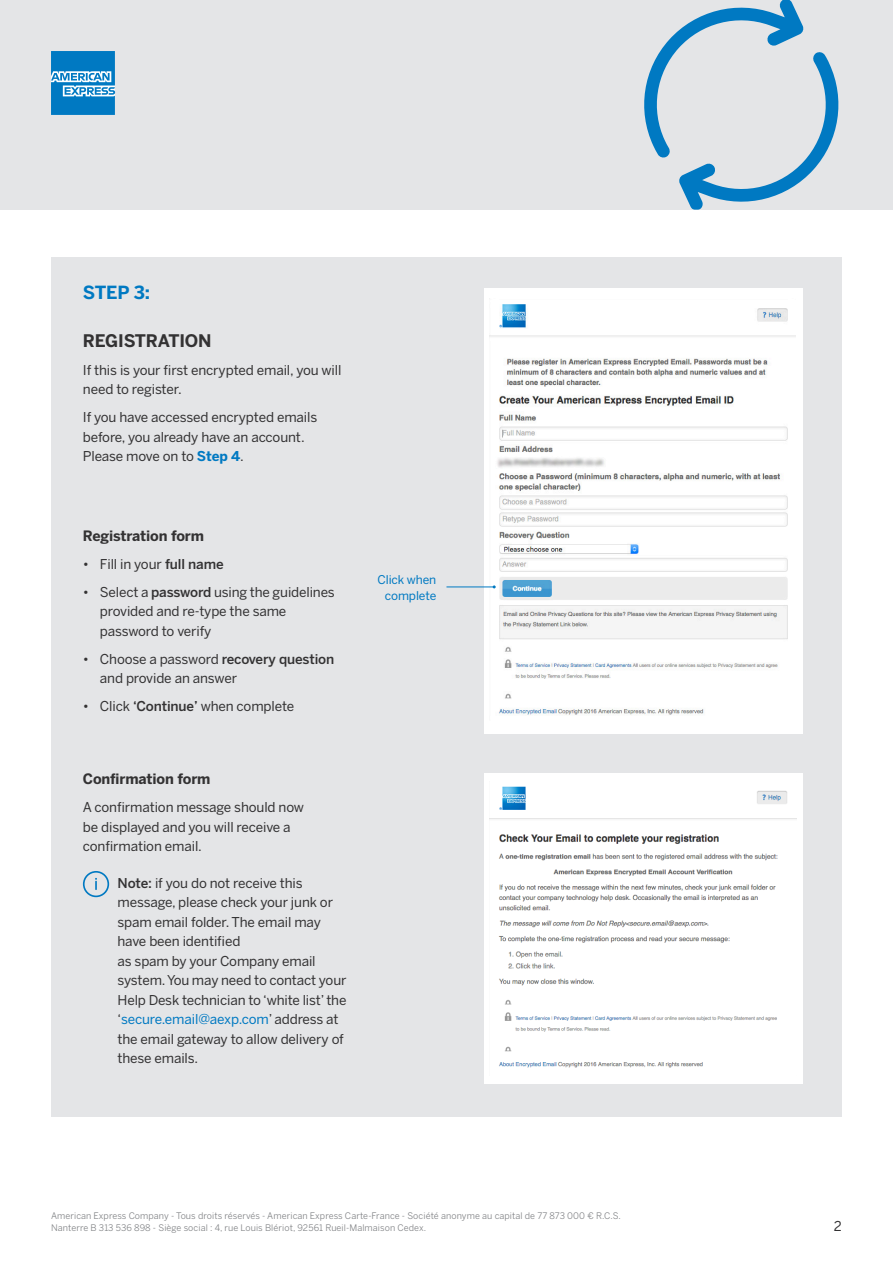
<style>
.page{position:relative;width:893px;height:1263px;background:#fff}
.page>*{position:absolute;margin:0;border:0;box-sizing:border-box;transform-origin:0 0}
.S2_blue{font:700 18px "Benton Sans";color:#0079c2}
.S3{font:700 17.25px "Benton Sans";letter-spacing:-.01em;color:#333233}
.S4{font:700 14.25px "Benton Sans";letter-spacing:-.01em;color:#333233}
.B1{font:13.5px/19.5px "Benton Sans";letter-spacing:-.01em;color:#333233}
.B1-2{font:12px/16.5px "Benton Sans";letter-spacing:-.01em;color:#0079c2;text-align:right}
.Legals{font:9px/12px "Benton Sans";letter-spacing:.01em;color:#808285}
.s1{font-weight:700;color:#0079c2}
.s2{font-weight:500}
.s3{color:#0079c2}
</style>
<div class="page">
<div style="left:51px;top:258px;width:791px;height:859px;background:#e4e5e7"></div>
<svg style="left:83px;top:871px;width:26px;height:26px"></svg>
<div style="left:0;top:0;width:893px;height:210px;background:#e4e5e7"></div>
<svg style="left:644px;top:0;width:195px;height:210px"></svg>
<svg style="left:51px;top:51px;width:64px;height:64px;background:#2c90cc"></svg>
<div style="left:484px;top:288px;width:319px;height:445px;background:#fff"></div>
<img style="left:489px;top:298px;width:306px;height:417px">
<div style="left:484px;top:773px;width:319px;height:310px;background:#fff"></div>
<img style="left:489px;top:786px;width:307px;height:282px">
<hr style="left:446px;top:586px;width:48px;height:1px;background:#0079c2">
<p class="S2_blue" style="left:83px;top:281px;width:69px">STEP 3:</p>
<p class="S3" style="left:83px;top:329px;width:130px">REGISTRATION</p>
<p class="B1" style="left:83px;top:360px;width:260px">If this is your first encrypted email, you will need to register.</p>
<p class="B1" style="left:83px;top:407px;width:236px">If you have accessed encrypted emails before, you already have an account.<br>Please move on to <span class="s1">Step 4</span>.</p>
<p class="S4" style="left:83px;top:526px;width:123px">Registration form</p>
<p class="B1" style="left:83px;top:554px;width:142px">• Fill in your <span class="s2">full name</span></p>
<p class="B1" style="left:100px;top:582px;width:236px;text-indent:-17px">• Select a <span class="s2">password</span> using the guidelines provided and re-type the same password to verify</p>
<p class="B1" style="left:100px;top:649px;width:236px;text-indent:-17px">• Choose a password <span class="s2">recovery question </span>and provide an answer</p>
<p class="B1" style="left:83px;top:697px;width:213px">• Click <span class="s2">‘Continue’</span> when complete</p>
<p class="S4" style="left:83px;top:770px;width:129px">Confirmation form</p>
<p class="B1" style="left:83px;top:797px;width:223px">A confirmation message should now be displayed and you will receive a confirmation email.</p>
<p class="B1" style="left:118px;top:873px;width:231px"><span class="s2">Note:</span> if you do not receive this message, please check your junk or spam email folder. The email may have been identified<br>as spam by your Company email system. You may need to contact your<br>Help Desk technician to ‘white list’ the ‘<span class="s3">secure.email@aexp.com</span>’ address at the email gateway to allow delivery of these emails.</p>
<p class="B1-2" style="left:377px;top:571px;width:60px">Click when complete</p>
<p class="Legals" style="left:51px;top:1210px;width:571px">American Express Company - Tous droits réservés - American Express Carte-France - Société anonyme au capital de 77 873 000 € R.C.S.<br>Nanterre B 313 536 898 - Siège social : 4, rue Louis Blériot, 92561 Rueil-Malmaison Cedex.</p>
<p class="B1" style="left:834px;top:1216px;width:9px">2</p>
</div>
